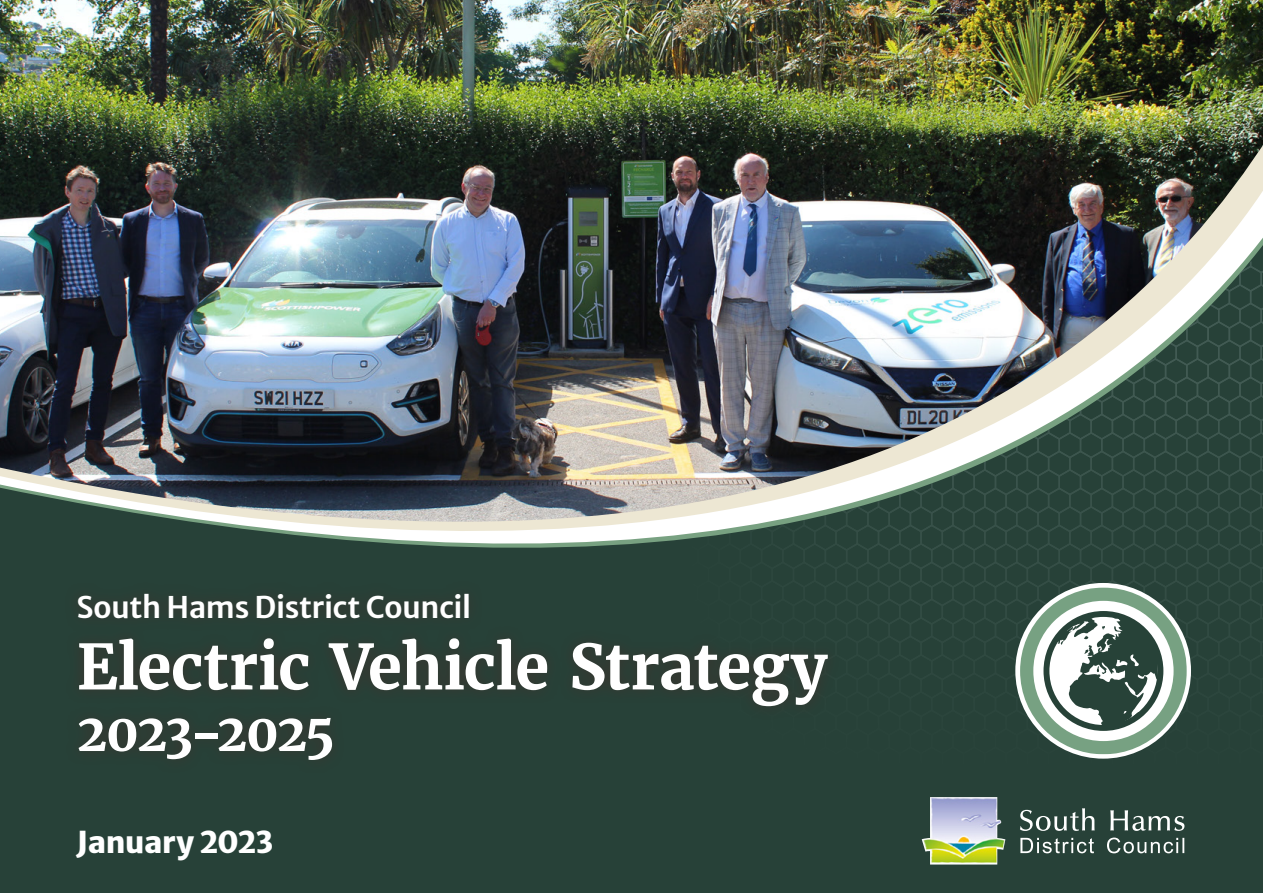
<style>
.page{position:relative;width:1263px;height:893px;background:#fff}
.page>*{position:absolute;margin:0;border:0;box-sizing:border-box;transform-origin:0 0}
.Cover_Title{font:700 62.1px "Merriweather";letter-spacing:-.015em;color:#fff}
.Cover_SHWD{font:700 51.3px "Merriweather";letter-spacing:-.045em;color:#fff}
.Cover_SHWD-2{font:800 30px "Merriweather Sans";letter-spacing:-.015em;color:#fff}
.Cover_SHWD-3{font:600 29.7px "Merriweather Sans";letter-spacing:-.01em;color:#fff}
</style>
<div class="page">
<img style="left:0;top:0;width:1263px;height:132px">
<img style="left:0;top:132px;width:1263px;height:46px">
<img style="left:0;top:178px;width:1263px;height:49px">
<img style="left:0;top:234px;width:1263px;height:659px">
<div style="left:64px;top:580px;width:777px;height:194px;background:#2a3e36"></div>
<img style="left:335px;top:245px;width:928px;height:648px">
<p class="Cover_SHWD-3" style="left:77px;top:581px;width:396px">South Hams District Council</p>
<h1 class="Cover_Title" style="left:77px;top:627px;width:753px">Electric Vehicle Strategy</h1>
<p class="Cover_SHWD" style="left:77px;top:700px;width:260px">2023-2025</p>
<p class="Cover_SHWD-2" style="left:77px;top:816px;width:198px">January 2023</p>
</div>
